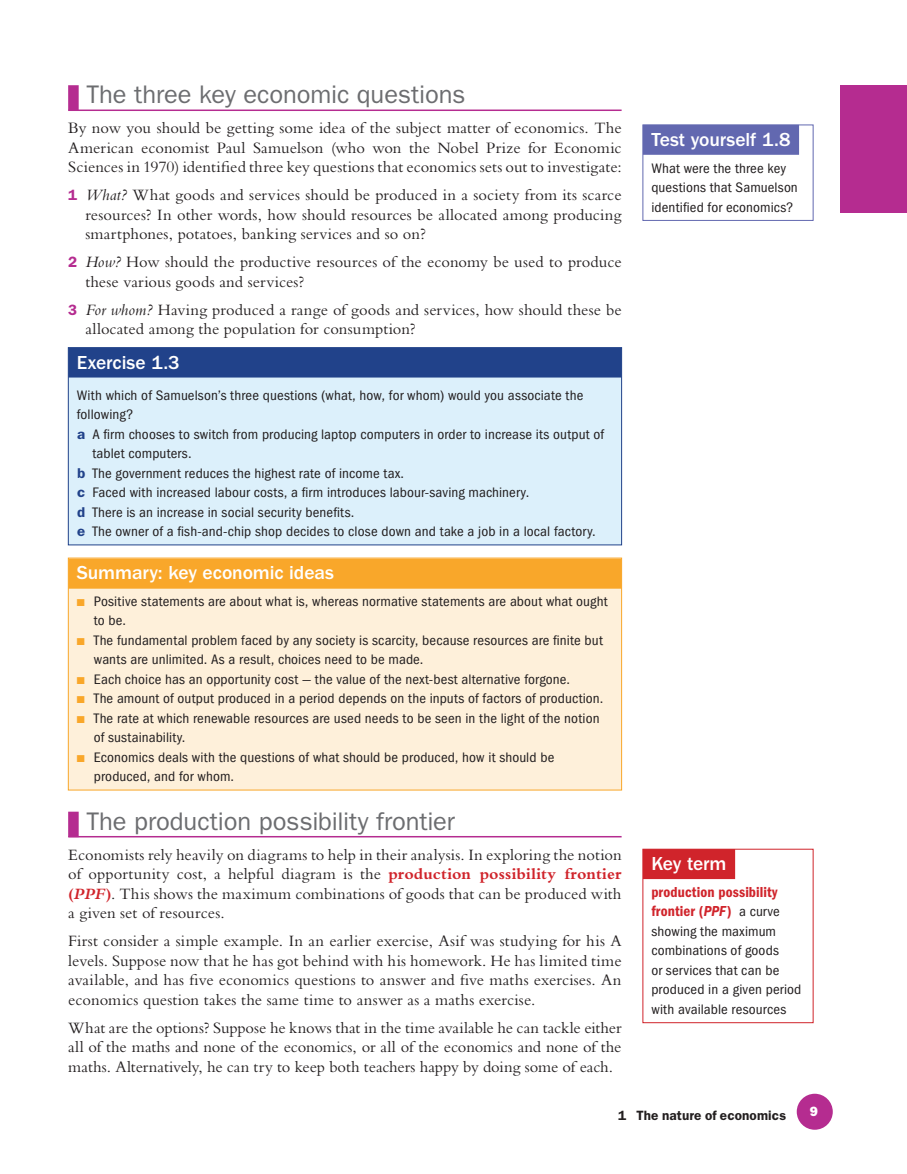
<style>
.page{position:relative;width:907px;height:1174px;background:#fff}
.page>*{position:absolute;margin:0;border:0;box-sizing:border-box;transform-origin:0 0}
.t1{font:25.5px "ITC Franklin Gothic Std";letter-spacing:-.005em;color:#6c6d70}
.t2{font:500 19.5px "ITC Franklin Gothic Std";letter-spacing:-.005em;color:#fff}
.t3{font:16.5px/19.5px "Bembo Std";letter-spacing:.005em;color:#231f20;text-align:justify}
.t4{font:15px/19.5px "ITC Franklin Gothic Std Dm Cd";letter-spacing:.005em;color:#d0242b}
.t5{font:condensed 14.25px/19.5px "ITC Franklin Gothic Std";letter-spacing:.01em;color:#231f20;scale:1.05 1}
.t6{font:600 13.5px "ITC Franklin Gothic Std";letter-spacing:.01em;color:#231f20}
.t7{font:13.5px "ITC Franklin Gothic Std Hvy";color:#fff}
.s1{font-family:"ITC Franklin Gothic Std";font-weight:600;font-size:15px;color:#b52c90}
.s2{font-style:italic}
.s3{font-weight:600;font-stretch:normal;color:#21428a}
.s4{color:#f9a72a}
.s5{font-weight:700;color:#d0242b}
.s6{font-weight:700;font-style:italic;color:#d0242b}
.s7{font-family:"ITC Franklin Gothic Std Dm Cd It"}
.s8{font-family:"ITC Franklin Gothic Std";font-stretch:condensed;font-size:14.25px;color:#231f20}
</style>
<div class="page">
<div style="left:796px;top:1094px;width:36px;height:36px;background:#b52c90;border-radius:50%"></div>
<div style="left:839px;top:86px;width:67px;height:127px;background:#b52c90"></div>
<div style="left:68px;top:85px;width:11px;height:26px;background:#b52c90"></div>
<hr style="left:68px;top:110px;width:553px;height:1px;background:#b52c90">
<div style="left:68px;top:347px;width:553px;height:198px;background:#dcf0fb;border:1px solid #21428a"></div>
<div style="left:68px;top:348px;width:553px;height:30px;background:#21428a"></div>
<div style="left:68px;top:558px;width:553px;height:232px;background:#fef0da;border:1px solid #f9a72a"></div>
<div style="left:68px;top:559px;width:553px;height:30px;background:#f9a72a"></div>
<div style="left:68px;top:812px;width:11px;height:25px;background:#b52c90"></div>
<hr style="left:68px;top:836px;width:553px;height:1px;background:#b52c90">
<div style="left:642px;top:125px;width:171px;height:96px;border:1px solid #6268b0"></div>
<div style="left:642px;top:125px;width:156px;height:30px;background:#6268b0"></div>
<div style="left:642px;top:849px;width:171px;height:174px;border:1px solid #d0242b"></div>
<div style="left:642px;top:849px;width:92px;height:30px;background:#d0242b"></div>
<h1 class="t1" style="left:86px;top:80px;width:380px">The three key economic questions</h1>
<p class="t3" style="left:68px;top:118px;width:554px">By now you should be getting some idea of the subject matter of economics. The American economist Paul Samuelson (who won the Nobel Prize for Economic Sciences in 1970) identified three key questions that economics sets out to investigate:</p>
<p class="t3" style="left:85px;top:185px;width:537px;text-indent:-17px"><span class="s1">1</span> <span class="s2">What?</span> What goods and services should be produced in a society from its scarce resources? In other words, how should resources be allocated among producing smartphones, potatoes, banking services and so on?</p>
<p class="t3" style="left:85px;top:252px;width:537px;text-indent:-17px"><span class="s1">2</span> <span class="s2">How?</span> How should the productive resources of the economy be used to produce these various goods and services?</p>
<p class="t3" style="left:85px;top:300px;width:537px;text-indent:-17px"><span class="s1">3</span> <span class="s2">For whom?</span> Having produced a range of goods and services, how should these be allocated among the population for consumption?</p>
<p class="t2" style="left:77px;top:351px;width:104px">Exercise 1.3</p>
<p class="t5" style="left:77px;top:385px;width:483px">With which of Samuelson’s three questions (what, how, for whom) would you associate the</p>
<p class="t5" style="left:77px;top:405px;width:56px">following?</p>
<p class="t5" style="left:77px;top:424px;width:503px"><span class="s3">a</span> A firm chooses to switch from producing laptop computers in order to increase its output of</p>
<p class="t5" style="left:92px;top:444px;width:96px">tablet computers.</p>
<p class="t5" style="left:77px;top:463px;width:312px"><span class="s3">b</span> The government reduces the highest rate of income tax.</p>
<p class="t5" style="left:77px;top:483px;width:432px"><span class="s3">c</span> Faced with increased labour costs, a firm introduces labour-saving machinery.</p>
<p class="t5" style="left:77px;top:502px;width:265px"><span class="s3">d</span> There is an increase in social security benefits.</p>
<p class="t5" style="left:77px;top:522px;width:495px"><span class="s3">e</span> The owner of a fish-and-chip shop decides to close down and take a job in a local factory.</p>
<p class="t2" style="left:77px;top:562px;width:258px">Summary: key economic ideas</p>
<p class="t5" style="left:94px;top:591px;width:490px;text-indent:-17px"><span class="s4">■</span> Positive statements are about what is, whereas normative statements are about what ought to be.</p>
<p class="t5" style="left:94px;top:630px;width:486px;text-indent:-17px"><span class="s4">■</span> The fundamental problem faced by any society is scarcity, because resources are finite but wants are unlimited. As a result, choices need to be made.</p>
<p class="t5" style="left:77px;top:669px;width:471px"><span class="s4">■</span> Each choice has an opportunity cost — the value of the next-best alternative forgone.</p>
<p class="t5" style="left:77px;top:689px;width:503px"><span class="s4">■</span> The amount of output produced in a period depends on the inputs of factors of production.</p>
<p class="t5" style="left:94px;top:708px;width:483px;text-indent:-17px"><span class="s4">■</span> The rate at which renewable resources are used needs to be seen in the light of the notion of sustainability.</p>
<p class="t5" style="left:94px;top:747px;width:440px;text-indent:-17px"><span class="s4">■</span> Economics deals with the questions of what should be produced, how it should be produced, and for whom.</p>
<h1 class="t1" style="left:86px;top:806px;width:370px">The production possibility frontier</h1>
<p class="t3" style="left:68px;top:844px;width:554px">Economists rely heavily on diagrams to help in their analysis. In exploring the notion of opportunity cost, a helpful diagram is the <span class="s5">production possibility frontier (</span><span class="s6">PPF</span><span class="s5">)</span>. This shows the maximum combinations of goods that can be produced with a given set of resources.</p>
<p class="t3" style="left:68px;top:931px;width:554px">First consider a simple example. In an earlier exercise, Asif was studying for his A levels. Suppose now that he has got behind with his homework. He has limited time available, and has five economics questions to answer and five maths exercises. An economics question takes the same time to answer as a maths exercise.</p>
<p class="t3" style="left:68px;top:1017px;width:554px">What are the options? Suppose he knows that in the time available he can tackle either all of the maths and none of the economics, or all of the economics and none of the maths. Alternatively, he can try to keep both teachers happy by doing some of each.</p>
<p class="t2" style="left:651px;top:128px;width:141px">Test yourself 1.8</p>
<p class="t5" style="left:651px;top:158px;width:141px">What were the three key questions that Samuelson identified for economics?</p>
<p class="t2" style="left:651px;top:853px;width:77px">Key term</p>
<p class="t4" style="left:651px;top:882px;width:130px">production possibility frontier (<span class="s7">PPF</span>) <span class="s8">a curve</span></p>
<p class="t5" style="left:651px;top:922px;width:144px">showing the maximum combinations of goods<br>or services that can be produced in a given period with available resources</p>
<p class="t6" style="left:617px;top:1107px;width:169px">1 The nature of economics</p>
<p class="t7" style="left:809px;top:1104px;width:10px">9</p>
</div>
